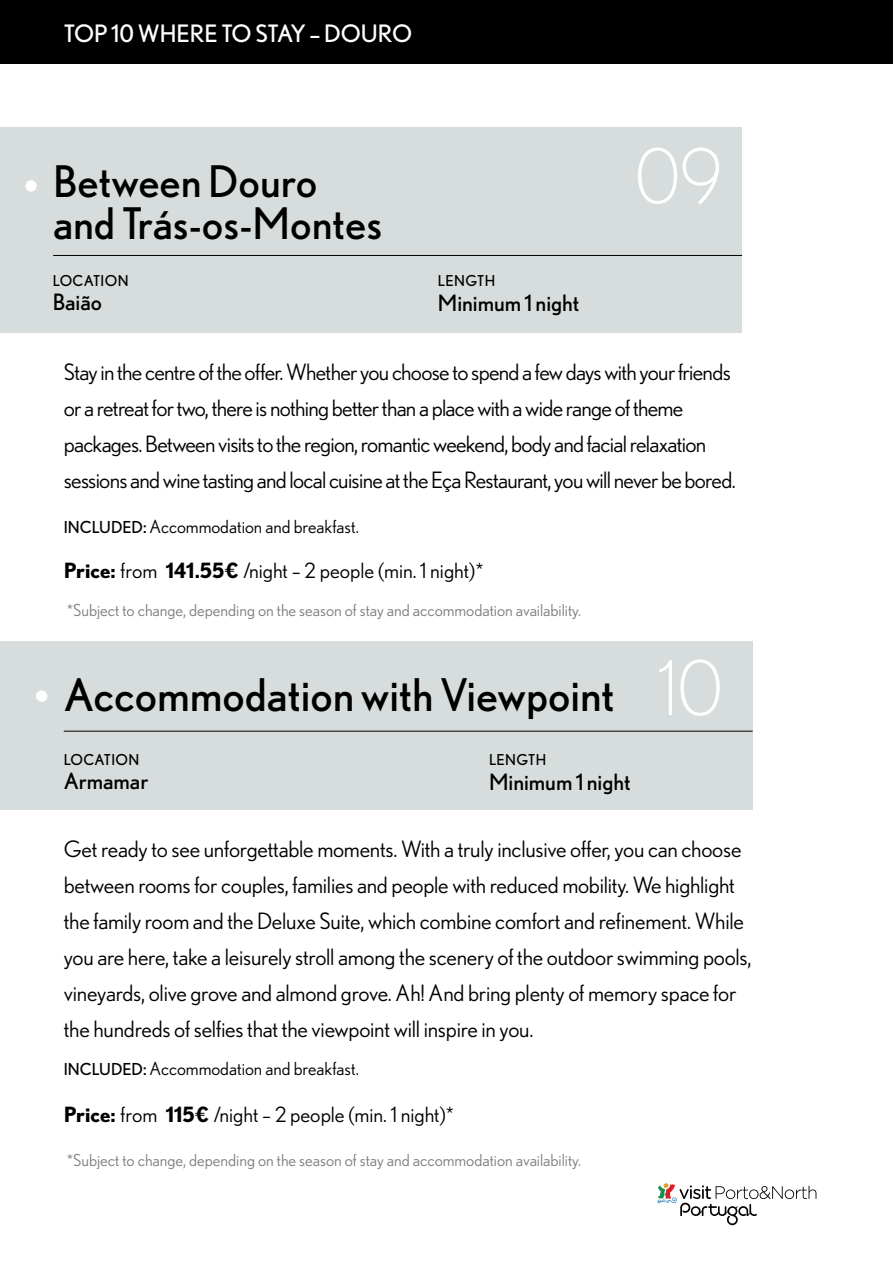
<style>
.page{position:relative;width:893px;height:1263px;background:#fff}
.page>*{position:absolute;margin:0;border:0;box-sizing:border-box;transform-origin:0 0}
.t1{font:300 75px "Nobel";color:#fff}
.t2{font:45px "Nobel";color:#000}
.t3{font:43.5px/42px "Nobel";color:#000}
.t4{font:24px "Nobel";color:#fff}
.t5{font:22.5px/36px "Nobel WGL";letter-spacing:-.01em;color:#000}
.t6{font:22.5px/36px "Nobel WGL";letter-spacing:-.03em;color:#000}
.t7{font:22.5px "Nobel";color:#000}
.t8{font:21px "Nobel WGL";color:#000}
.t9{font:18px "Nobel WGL";color:#000}
.t10{font:16.5px "Nobel WGL";color:#808080}
.t11{font:15px "Nobel";letter-spacing:.025em;color:#000}
.s1{font-family:"Nobel";font-size:16.5px}
.s2{font-family:"Nobel"}
.s3{font-weight:700}
</style>
<div class="page">
<div style="left:0;top:0;width:893px;height:64px;background:#000"></div>
<svg style="left:657px;top:1183px;width:159px;height:42px"></svg>
<div style="left:0;top:127px;width:742px;height:205px;background:#d7dcdc"></div>
<hr style="left:53px;top:255px;width:689px;height:1px;background:#000">
<div style="left:25px;top:180px;width:12px;height:12px;background:#fff;border-radius:50%"></div>
<div style="left:0;top:641px;width:753px;height:168px;background:#d7dcdc"></div>
<hr style="left:64px;top:731px;width:689px;height:1px;background:#000">
<div style="left:36px;top:690px;width:11px;height:12px;background:#fff;border-radius:50%"></div>
<p class="t4" style="left:64px;top:19px;width:350px">TOP 10 WHERE TO STAY – DOURO</p>
<h3 class="t3" style="left:53px;top:159px;width:331px">Between Douro and Trás-os-Montes</h3>
<p class="t11" style="left:53px;top:272px;width:77px">LOCATION</p>
<p class="t11" style="left:438px;top:272px;width:59px">LENGTH</p>
<p class="t7" style="left:438px;top:290px;width:143px">Minimum 1 night</p>
<p class="t7" style="left:53px;top:289px;width:51px">Baião</p>
<h1 class="t1" style="left:635px;top:133px;width:89px">09</h1>
<p class="t6" style="left:64px;top:353px;width:673px">Stay in the centre of the offer. Whether you choose to spend a few days with your friends or a retreat for two, there is nothing better than a place with a wide range of theme packages. Between visits to the region, romantic weekend, body and facial relaxation sessions and wine tasting and local cuisine at the Eça Restaurant, you will never be bored.</p>
<p class="t9" style="left:64px;top:513px;width:297px"><span class="s1">INCLUDED</span><span class="s2">:</span>Accommodation and breakfast.</p>
<p class="t8" style="left:64px;top:555px;width:421px"><span class="s3">Price:</span> from <span class="s3">141.55€</span> /night – 2 people (min. 1 night)*</p>
<p class="t10" style="left:67px;top:599px;width:516px">*Subject to change, depending on the season of stay and accommodation availability.</p>
<h2 class="t2" style="left:64px;top:669px;width:552px">Accommodation with Viewpoint</h2>
<p class="t11" style="left:64px;top:751px;width:77px">LOCATION</p>
<p class="t7" style="left:64px;top:768px;width:86px">Armamar</p>
<p class="t11" style="left:489px;top:751px;width:59px">LENGTH</p>
<p class="t7" style="left:489px;top:769px;width:143px">Minimum 1 night</p>
<h1 class="t1" style="left:658px;top:645px;width:66px">10</h1>
<p class="t5" style="left:64px;top:831px;width:689px">Get ready to see unforgettable moments. With a truly inclusive offer, you can choose between rooms for couples, families and people with reduced mobility. We highlight the family room and the Deluxe Suite, which combine comfort and refinement. While you are here, take a leisurely stroll among the scenery of the outdoor swimming pools, vineyards, olive grove and almond grove. Ah! And bring plenty of memory space for the hundreds of selfies that the viewpoint will inspire in you.</p>
<p class="t9" style="left:64px;top:1055px;width:297px"><span class="s1">INCLUDED</span><span class="s2">:</span>Accommodation and breakfast.</p>
<p class="t8" style="left:64px;top:1099px;width:392px"><span class="s3">Price:</span> from <span class="s3">115€</span> /night – 2 people (min. 1 night)*</p>
<p class="t10" style="left:67px;top:1149px;width:516px">*Subject to change, depending on the season of stay and accommodation availability.</p>
</div>
